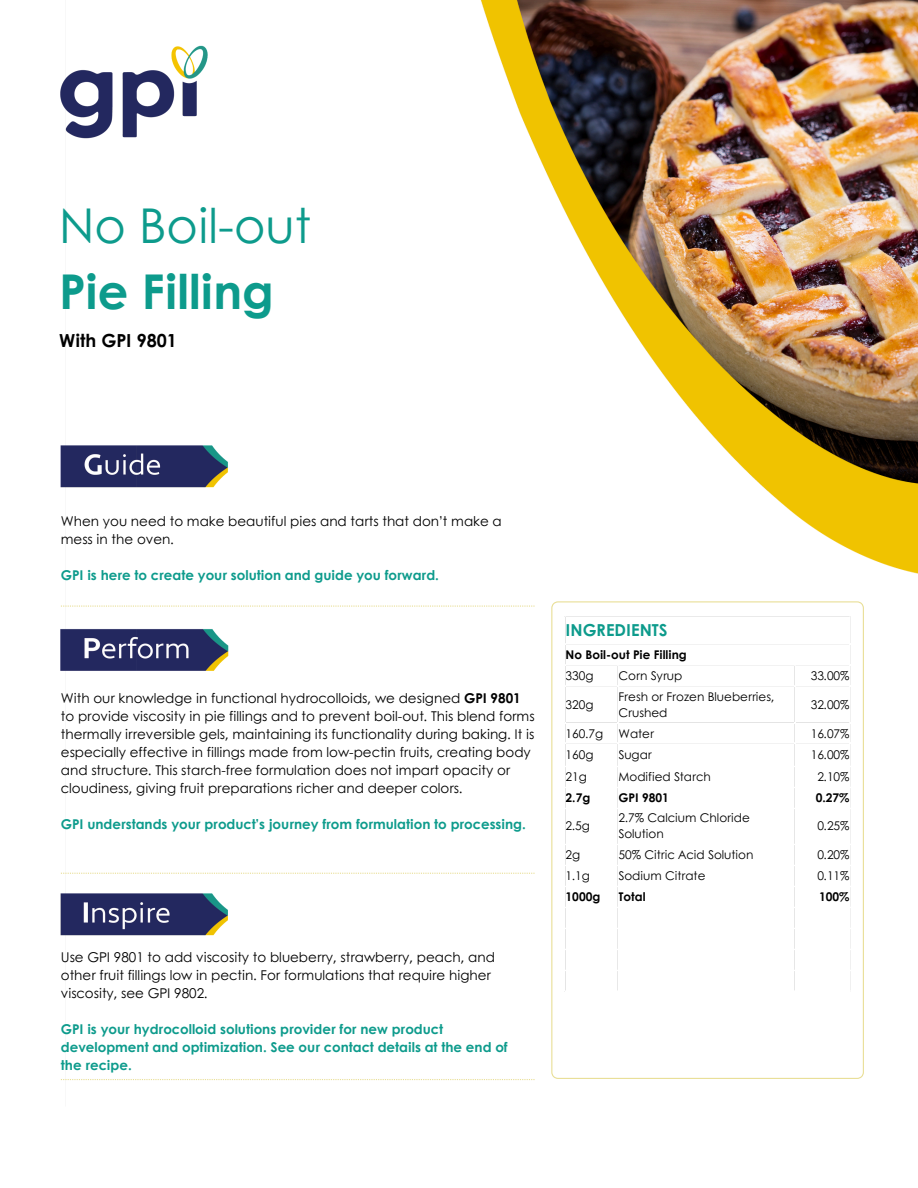
<style>
.page{position:relative;width:918px;height:1188px;background:#fff}
.page>*{position:absolute;margin:0;border:0;box-sizing:border-box;transform-origin:0 0}
.t1{font:48px/66.3px "Century Gothic";color:#0d9b8c}
.t2{font:700 18px "Century Gothic";color:#000}
.t3{font:700 16.5px "Century Gothic";color:#0d9b8c}
.t4{font:13.5px/18px "Century Gothic";color:#000}
.t5{font:700 13.5px/18px "Century Gothic";color:#0d9b8c}
.t6{font:12px/16px "Century Gothic";color:#000}
.t7{font:700 12px "Century Gothic";color:#000}
.s1{font-weight:700}
</style>
<div class="page">
<img style="left:60px;top:0;width:858px;height:1081px">
<img style="left:60px;top:33px;width:161px;height:118px">
<svg style="left:61px;top:606px;width:474px;height:1px"></svg>
<svg style="left:61px;top:873px;width:474px;height:1px"></svg>
<svg style="left:61px;top:1079px;width:474px;height:1px"></svg>
<svg style="left:551px;top:601px;width:313px;height:478px"></svg>
<hr style="left:564px;top:617px;width:2px;height:374px;background:#fff">
<hr style="left:617px;top:666px;width:1px;height:325px;background:#fff">
<hr style="left:794px;top:666px;width:2px;height:325px;background:#fff">
<hr style="left:850px;top:617px;width:1px;height:374px;background:#fff">
<hr style="left:564px;top:616px;width:287px;height:1px;background:#fff">
<hr style="left:564px;top:644px;width:287px;height:1px;background:#fff">
<hr style="left:564px;top:665px;width:287px;height:1px;background:#fff">
<hr style="left:564px;top:686px;width:287px;height:1px;background:#fff">
<hr style="left:564px;top:722px;width:287px;height:2px;background:#fff">
<hr style="left:564px;top:743px;width:287px;height:1px;background:#fff">
<hr style="left:564px;top:766px;width:287px;height:1px;background:#fff">
<hr style="left:564px;top:787px;width:287px;height:1px;background:#fff">
<hr style="left:564px;top:808px;width:287px;height:1px;background:#fff">
<hr style="left:564px;top:844px;width:287px;height:1px;background:#fff">
<hr style="left:564px;top:865px;width:287px;height:1px;background:#fff">
<hr style="left:564px;top:886px;width:287px;height:1px;background:#fff">
<hr style="left:564px;top:907px;width:287px;height:1px;background:#fff">
<hr style="left:564px;top:928px;width:287px;height:1px;background:#fff">
<hr style="left:564px;top:949px;width:287px;height:1px;background:#fff">
<hr style="left:564px;top:970px;width:287px;height:1px;background:#fff">
<hr style="left:564px;top:991px;width:287px;height:1px;background:#fff">
<img style="left:61px;top:874px;width:214px;height:83px">
<img style="left:61px;top:613px;width:222px;height:77px">
<img style="left:61px;top:405px;width:179px;height:102px">
<p class="t1" style="left:59px;top:190px;width:253px">No Boil-out<br><span class="s1">Pie Filling</span></p>
<p class="t2" style="left:59px;top:327px;width:119px">With GPI 9801</p>
<p class="t4" style="left:61px;top:512px;width:442px">When you need to make beautiful pies and tarts that don’t make a mess in the oven.</p>
<p class="t5" style="left:61px;top:566px;width:380px">GPI is here to create your solution and guide you forward.</p>
<p class="t4" style="left:61px;top:688px;width:475px">With our knowledge in functional hydrocolloids, we designed <span class="s1">GPI 9801 </span>to provide viscosity in pie fillings and to prevent boil-out. This blend forms thermally irreversible gels, maintaining its functionality during baking. It is especially effective in fillings made from low-pectin fruits, creating body and structure. This starch-free formulation does not impart opacity or cloudiness, giving fruit preparations richer and deeper colors.</p>
<p class="t5" style="left:61px;top:814px;width:467px">GPI understands your product’s journey from formulation to processing.</p>
<p class="t4" style="left:61px;top:948px;width:436px">Use GPI 9801 to add viscosity to blueberry, strawberry, peach, and other fruit fillings low in pectin. For formulations that require higher viscosity, see GPI 9802.</p>
<p class="t5" style="left:61px;top:1020px;width:448px">GPI is your hydrocolloid solutions provider for new product development and optimization. See our contact details at the end of the recipe.</p>
<h1 class="t3" style="left:566px;top:617px;width:103px">INGREDIENTS</h1>
<h2 class="t7" style="left:566px;top:645px;width:123px">No Boil-out Pie Filling</h2>
<p class="t6" style="left:566px;top:667px;width:30px">330g</p>
<p class="t6" style="left:618px;top:667px;width:65px">Corn Syrup</p>
<h3 class="t6" style="left:811px;top:667px;width:40px">33.00%</h3>
<p class="t6" style="left:566px;top:696px;width:30px">320g</p>
<p class="t6" style="left:618px;top:688px;width:157px">Fresh or Frozen Blueberries,<br>Crushed</p>
<h3 class="t6" style="left:811px;top:696px;width:40px">32.00%</h3>
<p class="t6" style="left:566px;top:725px;width:39px">160.7g</p>
<p class="t6" style="left:618px;top:725px;width:37px">Water</p>
<h3 class="t6" style="left:811px;top:725px;width:40px">16.07%</h3>
<p class="t6" style="left:566px;top:746px;width:30px">160g</p>
<p class="t6" style="left:618px;top:746px;width:35px">Sugar</p>
<p class="t6" style="left:811px;top:746px;width:40px">16.00%</p>
<p class="t6" style="left:566px;top:768px;width:23px">21g</p>
<p class="t6" style="left:618px;top:768px;width:94px">Modified Starch</p>
<p class="t6" style="left:817px;top:768px;width:34px">2.10%</p>
<p class="t7" style="left:566px;top:789px;width:26px">2.7g</p>
<p class="t7" style="left:618px;top:789px;width:52px">GPI 9801</p>
<p class="t7" style="left:816px;top:789px;width:35px">0.27%</p>
<p class="t6" style="left:566px;top:817px;width:26px">2.5g</p>
<p class="t6" style="left:618px;top:809px;width:133px">2.7% Calcium Chloride<br>Solution</p>
<p class="t6" style="left:817px;top:817px;width:34px">0.25%</p>
<p class="t6" style="left:566px;top:846px;width:16px">2g</p>
<p class="t6" style="left:618px;top:846px;width:137px">50% Citric Acid Solution</p>
<p class="t6" style="left:817px;top:846px;width:34px">0.20%</p>
<p class="t6" style="left:566px;top:867px;width:26px">1.1g</p>
<p class="t6" style="left:618px;top:867px;width:89px">Sodium Citrate</p>
<p class="t6" style="left:817px;top:867px;width:34px">0.11%</p>
<p class="t7" style="left:566px;top:888px;width:36px">1000g</p>
<p class="t7" style="left:618px;top:888px;width:29px">Total</p>
<p class="t7" style="left:819px;top:888px;width:32px">100%</p>
</div>
